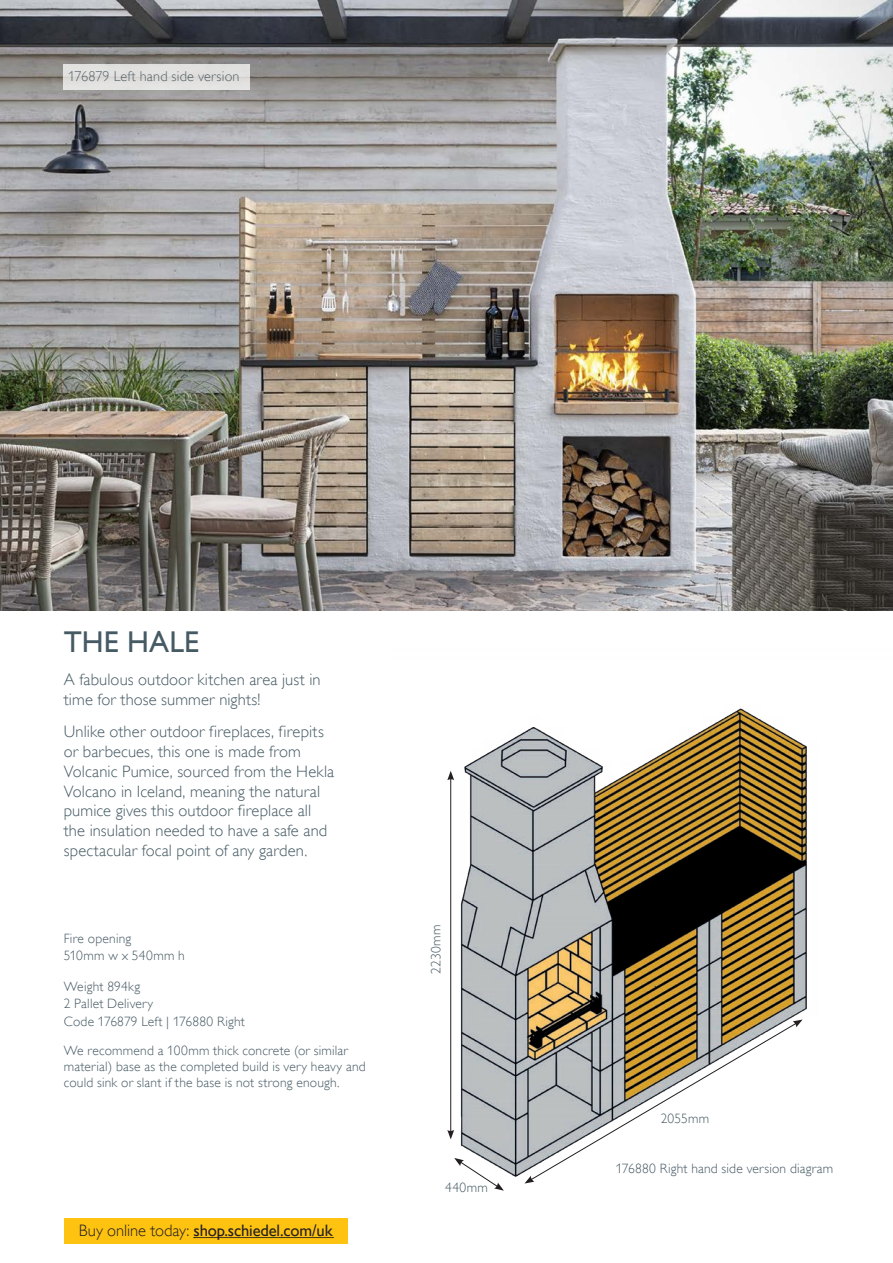
<style>
.page{position:relative;width:893px;height:1263px;background:#fff}
.page>*{position:absolute;margin:0;border:0;box-sizing:border-box;transform-origin:0 0}
.t1{font:30px "Gill Alt One";letter-spacing:.005em;color:#465a64}
.t2{font:300 16.5px/19.8px "Gill Alt One";letter-spacing:.005em;color:#465a64}
.t3{font:16.5px "Gill Alt One";letter-spacing:-.01em;color:#231f20}
.t4{font:300 14.25px "Gill Alt One";letter-spacing:.01em;color:#465a64}
.t5{font:300 13.5px/17.7px "Gill Alt One";letter-spacing:.015em;color:#465a64}
.s1{font-weight:300}
</style>
<div class="page">
<img style="left:0;top:0;width:893px;height:610px">
<img style="left:392px;top:601px;width:501px;height:583px">
<svg style="left:524px;top:1019px;width:279px;height:164px"></svg>
<hr style="left:450px;top:778px;width:1px;height:354px;background:#231f20">
<svg style="left:447px;top:1130px;width:7px;height:9px"></svg>
<svg style="left:447px;top:771px;width:7px;height:9px"></svg>
<svg style="left:454px;top:1158px;width:50px;height:33px"></svg>
<div style="left:64px;top:1218px;width:284px;height:25px;background:#fec210"></div>
<svg style="left:194px;top:1237px;width:139px;height:1px"></svg>
<div style="left:64px;top:64px;width:186px;height:25px;background:#e2e1e0"></div>
<p class="t4" style="left:68px;top:68px;width:173px">176879 Left hand side version</p>
<p class="t1" style="left:64px;top:625px;width:137px">THE HALE</p>
<p class="t2" style="left:64px;top:669px;width:258px">A fabulous outdoor kitchen area just in time for those summer nights!</p>
<p class="t2" style="left:64px;top:722px;width:272px">Unlike other outdoor fireplaces, firepits or barbecues, this one is made from Volcanic Pumice, sourced from the Hekla Volcano in Iceland, meaning the natural pumice gives this outdoor fireplace all the insulation needed to have a safe and spectacular focal point of any garden.</p>
<p class="t5" style="left:64px;top:929px;width:123px">Fire opening<br>510mm w x 540mm h</p>
<p class="t5" style="left:64px;top:977px;width:183px">Weight 894kg<br>2 Pallet Delivery<br>Code 176879 Left | 176880 Right</p>
<p class="t5" style="left:64px;top:1042px;width:303px;line-height:16.2px">We recommend a 100mm thick concrete (or similar material) base as the completed build is very heavy and could sink or slant if the base is not strong enough.</p>
<p class="t3" style="left:79px;top:1221px;width:255px"><span class="s1">Buy online today:</span> shop.schiedel.com/uk</p>
<p class="t5" style="left:427px;top:974px;width:51px;rotate:-90deg">2230mm</p>
<p class="t5" style="left:445px;top:1179px;width:44px">440mm</p>
<p class="t5" style="left:661px;top:1109px;width:50px">2055mm</p>
<p class="t5" style="left:616px;top:1159px;width:219px">176880 Right hand side version diagram</p>
</div>
